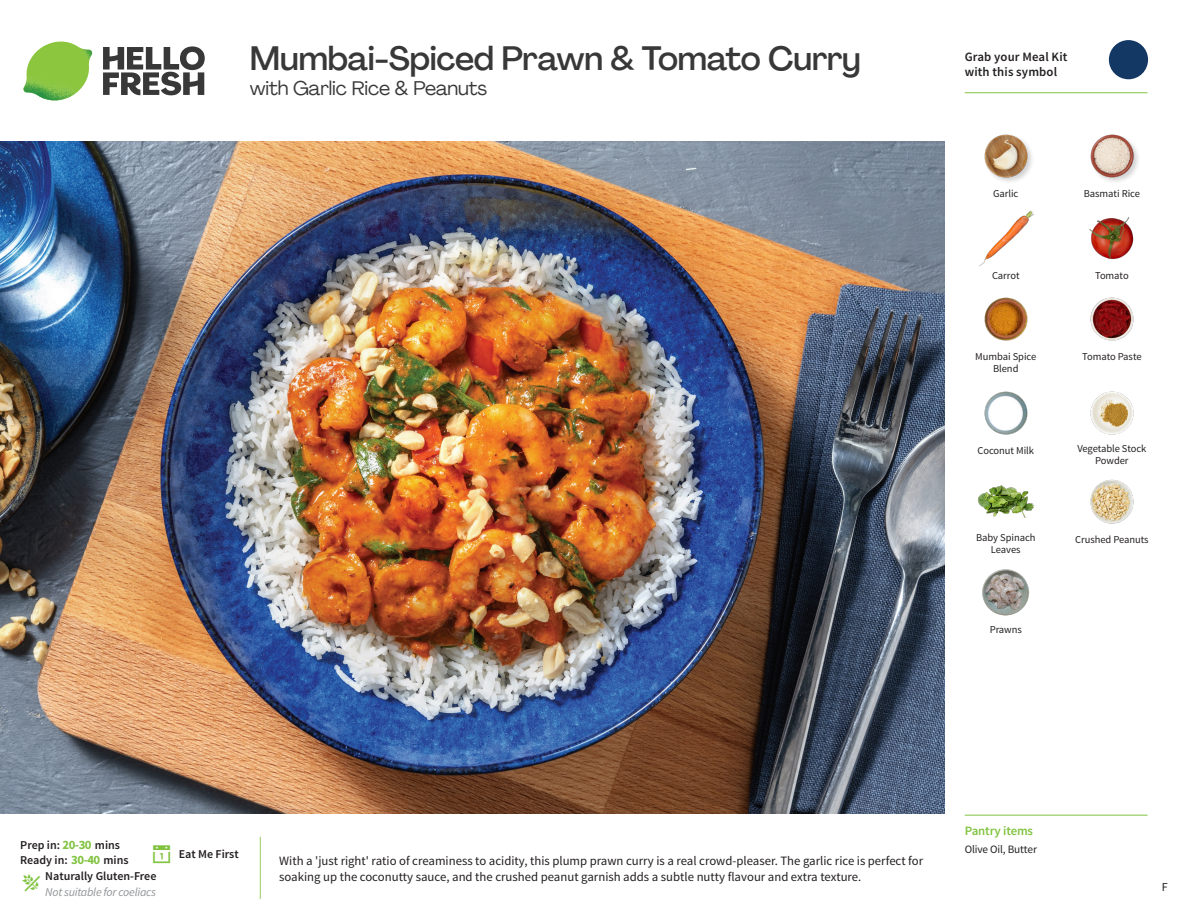
<style>
.page{position:relative;width:1188px;height:918px;background:#fff}
.page>*{position:absolute;margin:0;border:0;box-sizing:border-box;transform-origin:0 0}
._15_Titel_UK{font:500 33px "Agrandir";letter-spacing:-.015em;color:#383839}
._15_Titel_UK-2{font:19.5px "Agrandir";letter-spacing:-.01em;color:#383839}
.Step_6_Text_AU{font:12.75px "Source Sans Pro";color:#231f20}
.t1{font:600 12.75px/15px "Source Sans Pro";letter-spacing:.01em;color:#231f20}
._04_Headers_Front{font:600 12.75px "Source Sans Pro";letter-spacing:-.01em;color:#81c340}
._04_Intro{font:600 12px "Source Sans Pro";color:#231f20}
._04_Intro-2{font:italic 12px "Source Sans Pro";letter-spacing:-.02em;color:#939598}
.t2{font:12px "Source Sans Pro";color:#231f20}
._05_Pantry{font:11.25px "Source Sans Pro";letter-spacing:-.01em;color:#231f20}
._18_FRONT_ingredient{font:10.5px/12px "Source Sans Pro";letter-spacing:-.005em;color:#231f20;text-align:center}
.s1{font-weight:700;font-size:12.75px;color:#81c340}
</style>
<div class="page">
<svg style="left:103px;top:46px;width:102px;height:49px"></svg>
<img style="left:23px;top:42px;width:69px;height:59px">
<img style="left:0;top:142px;width:945px;height:672px">
<img style="left:1090px;top:297px;width:44px;height:44px">
<img style="left:1090px;top:391px;width:44px;height:44px">
<img style="left:984px;top:391px;width:44px;height:44px">
<img style="left:977px;top:485px;width:57px;height:33px">
<img style="left:982px;top:569px;width:48px;height:47px">
<img style="left:984px;top:297px;width:44px;height:44px">
<img style="left:979px;top:210px;width:55px;height:56px">
<img style="left:1089px;top:217px;width:45px;height:43px">
<img style="left:984px;top:134px;width:48px;height:48px">
<img style="left:1090px;top:134px;width:48px;height:48px">
<img style="left:1090px;top:479px;width:44px;height:45px">
<hr style="left:965px;top:815px;width:183px;height:1px;background:#81c340">
<svg style="left:1091px;top:40px;width:58px;height:54px"></svg>
<hr style="left:965px;top:92px;width:183px;height:1px;background:#81c340">
<p class="_15_Titel_UK" style="left:250px;top:38px;width:612px">Mumbai-Spiced Prawn &amp; Tomato Curry</p>
<p class="_15_Titel_UK-2" style="left:250px;top:76px;width:239px">with Garlic Rice &amp; Peanuts</p>
<p class="t1" style="left:965px;top:50px;width:104px">Grab your Meal Kit with this symbol</p>
<p class="_18_FRONT_ingredient" style="left:993px;top:188px;width:27px">Garlic</p>
<p class="_18_FRONT_ingredient" style="left:1084px;top:188px;width:58px">Basmati Rice</p>
<p class="_18_FRONT_ingredient" style="left:992px;top:270px;width:29px">Carrot</p>
<p class="_18_FRONT_ingredient" style="left:1095px;top:270px;width:35px">Tomato</p>
<p class="_18_FRONT_ingredient" style="left:975px;top:351px;width:62px">Mumbai Spice</p>
<p class="_18_FRONT_ingredient" style="left:1082px;top:351px;width:61px">Tomato Paste</p>
<p class="_18_FRONT_ingredient" style="left:993px;top:363px;width:27px">Blend</p>
<p class="_18_FRONT_ingredient" style="left:978px;top:445px;width:58px">Coconut Milk</p>
<p class="_18_FRONT_ingredient" style="left:1077px;top:443px;width:71px">Vegetable Stock<br>Powder</p>
<p class="_18_FRONT_ingredient" style="left:976px;top:531px;width:61px">Baby Spinach</p>
<p class="_18_FRONT_ingredient" style="left:1075px;top:533px;width:75px">Crushed Peanuts</p>
<p class="_18_FRONT_ingredient" style="left:991px;top:543px;width:31px">Leaves</p>
<p class="_18_FRONT_ingredient" style="left:990px;top:624px;width:34px">Prawns</p>
<p class="_04_Intro" style="left:20px;top:838px;width:101px">Prep in: <span class="s1">20-30</span> mins</p>
<p class="_04_Intro" style="left:20px;top:853px;width:110px">Ready in: <span class="s1">30-40</span> mins</p>
<p class="_04_Intro" style="left:179px;top:846px;width:62px">Eat Me First</p>
<p class="Step_6_Text_AU" style="left:279px;top:852px;width:645px">With a 'just right' ratio of creaminess to acidity, this plump prawn curry is a real crowd-pleaser. The garlic rice is perfect for</p>
<p class="_04_Intro" style="left:45px;top:869px;width:113px">Naturally Gluten-Free</p>
<p class="Step_6_Text_AU" style="left:279px;top:869px;width:584px">soaking up the coconutty sauce, and the crushed peanut garnish adds a subtle nutty flavour and extra texture.</p>
<p class="_04_Intro-2" style="left:45px;top:885px;width:112px">Not suitable for coeliacs</p>
<p class="_04_Headers_Front" style="left:965px;top:822px;width:70px">Pantry items</p>
<p class="_05_Pantry" style="left:965px;top:842px;width:74px">Olive Oil, Butter</p>
<p class="t2" style="left:1162px;top:879px;width:7px">F</p>
</div>
